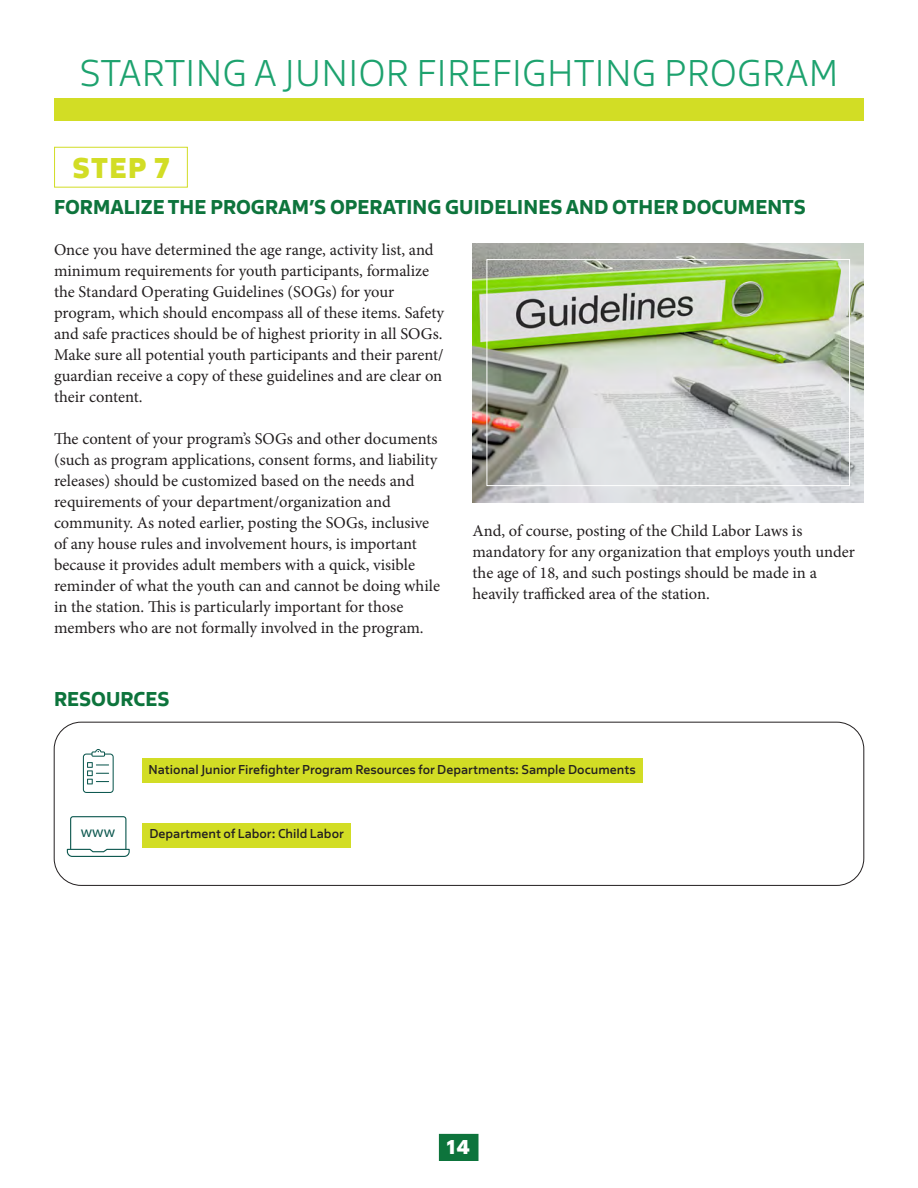
<style>
.page{position:relative;width:918px;height:1188px;background:#fff}
.page>*{position:absolute;margin:0;border:0;box-sizing:border-box;transform-origin:0 0}
.t1{font:300 39px "Salis MVB";letter-spacing:.005em;color:#1da26e}
.Body_text{font:800 30px "Salis MVB";color:#d2dd25}
.Resource_title{font:700 21px "Salis MVB";color:#0d743c}
.t2{font:800 21px "Salis MVB";color:#fff}
.Body_text-2{font:16.5px/21px "Minion Pro";color:#231f20}
.t3{font:15.45px "Myriad Pro";color:#0a564d}
.icons_text{font:500 13.5px "Salis MVB";color:#231f20}
</style>
<div class="page">
<div style="left:439px;top:1134px;width:39px;height:26px;background:#0d743c"></div>
<div style="left:439px;top:1134px;width:40px;height:27px;border:1px solid #0d743c"></div>
<div style="left:54px;top:147px;width:134px;height:41px;border:1px solid #d2dd25"></div>
<div style="left:54px;top:98px;width:810px;height:23px;background:#d2dd25"></div>
<img style="left:472px;top:243px;width:392px;height:259px">
<div style="left:142px;top:758px;width:501px;height:25px;background:#d2dd25"></div>
<svg style="left:83px;top:749px;width:31px;height:44px"></svg>
<div style="left:142px;top:823px;width:209px;height:25px;background:#d2dd25"></div>
<div style="left:54px;top:722px;width:810px;height:164px;border:1px solid #231f20;border-radius:27px"></div>
<svg style="left:67px;top:816px;width:63px;height:41px"></svg>
<div style="left:487px;top:259px;width:363px;height:227px;border:1px solid #fff"></div>
<p class="t1" style="left:79px;top:47px;width:761px">STARTING A JUNIOR FIREFIGHTING PROGRAM</p>
<p class="Body_text" style="left:73px;top:148px;width:98px">STEP 7</p>
<p class="Resource_title" style="left:54px;top:193px;width:753px">FORMALIZE THE PROGRAM’S OPERATING GUIDELINES AND OTHER DOCUMENTS</p>
<p class="Body_text-2" style="left:54px;top:239px;width:392px">Once you have determined the age range, activity list, and minimum requirements for youth participants, formalize the Standard Operating Guidelines (SOGs) for your program, which should encompass all of these items. Safety and safe practices should be of highest priority in all SOGs.<br>Make sure all potential youth participants and their parent/ guardian receive a copy of these guidelines and are clear on their content.</p>
<p class="Body_text-2" style="left:54px;top:428px;width:388px">The content of your program’s SOGs and other documents (such as program applications, consent forms, and liability releases) should be customized based on the needs and requirements of your department/organization and community. As noted earlier, posting the SOGs, inclusive of any house rules and involvement hours, is important because it provides adult members with a quick, visible reminder of what the youth can and cannot be doing while in the station. This is particularly important for those members who are not formally involved in the program.</p>
<p class="Resource_title" style="left:54px;top:684px;width:117px">RESOURCES</p>
<p class="Body_text-2" style="left:472px;top:520px;width:384px">And, of course, posting of the Child Labor Laws is mandatory for any organization that employs youth under the age of 18, and such postings should be made in a heavily trafficked area of the station.</p>
<p class="icons_text" style="left:149px;top:761px;width:489px">National Junior Firefighter Program Resources for Departments: Sample Documents</p>
<p class="t3" style="left:81px;top:822px;width:36px">www</p>
<p class="icons_text" style="left:149px;top:825px;width:196px">Department of Labor: Child Labor</p>
<p class="t2" style="left:447px;top:1133px;width:24px">14</p>
</div>
